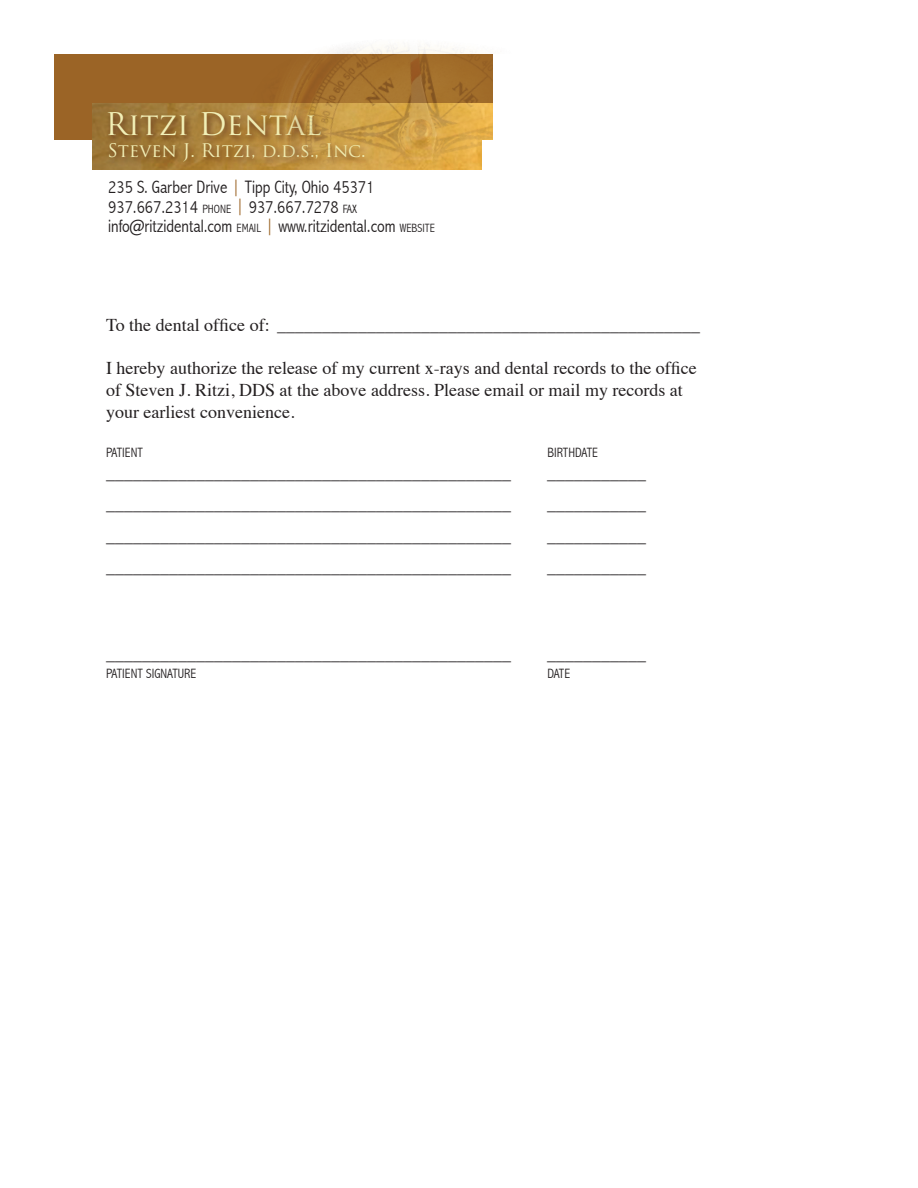
<style>
.page{position:relative;width:918px;height:1188px;background:#fff}
.page>*{position:absolute;margin:0;border:0;box-sizing:border-box;transform-origin:0 0}
.t1{font:30.45px "Trajan Pro";color:#f2f0b7}
.t2{font:18.3px "Trajan Pro";color:#f2f0b7}
.t3{font:18px/21.6px "Times";color:#231f20}
.t4{font:300 condensed 18px/19.5px "Abadi";color:#231f20}
.t5{font:300 condensed 13.5px "Abadi";color:#231f20}
.s1{color:#9b6426}
.s2{font-size:12px}
</style>
<div class="page">
<div style="left:54px;top:54px;width:455px;height:86px;background:#9b6426"></div>
<img style="left:92px;top:103px;width:137px;height:66px">
<svg style="left:104px;top:110px;width:125px;height:60px"></svg>
<img style="left:229px;top:45px;width:264px;height:125px">
<div style="left:493px;top:54px;width:33px;height:472px;background:#fff"></div>
<div style="left:482px;top:140px;width:34px;height:386px;background:#fff"></div>
<h1 class="t1" style="left:105px;top:105px;width:218px">Ritzi Dental</h1>
<p class="t2" style="left:107px;top:139px;width:260px">Steven J. Ritzi, d.d.s., Inc.</p>
<p class="t4" style="left:108px;top:178px;width:328px">235 S. Garber Drive <span class="s1">|</span> Tipp City, Ohio 45371<br>937.667.2314 <span class="s2">PHONE</span> <span class="s1">|</span> 937.667.7278 <span class="s2">FAX </span>info@ritzidental.com <span class="s2">EMAIL</span> <span class="s1">|</span> www.ritzidental.com <span class="s2">WEBSITE</span></p>
<p class="t3" style="left:106px;top:313px;width:595px">To the dental office of: _______________________________________________</p>
<p class="t3" style="left:106px;top:356px;width:592px">I hereby authorize the release of my current x-rays and dental records to the office of Steven J. Ritzi, DDS at the above address. Please email or mail my records at your earliest convenience.</p>
<p class="t5" style="left:106px;top:445px;width:39px">PATIENT</p>
<p class="t5" style="left:547px;top:445px;width:52px">BIRTHDATE</p>
<p class="t3" style="left:106px;top:460px;width:406px">_____________________________________________</p>
<p class="t3" style="left:547px;top:460px;width:100px">___________</p>
<p class="t3" style="left:106px;top:492px;width:406px">_____________________________________________</p>
<p class="t3" style="left:547px;top:492px;width:100px">___________</p>
<p class="t3" style="left:106px;top:523px;width:406px">_____________________________________________</p>
<p class="t3" style="left:547px;top:523px;width:100px">___________</p>
<p class="t3" style="left:106px;top:555px;width:406px">_____________________________________________</p>
<p class="t3" style="left:547px;top:555px;width:100px">___________</p>
<p class="t3" style="left:106px;top:641px;width:406px">_____________________________________________</p>
<p class="t3" style="left:547px;top:641px;width:100px">___________</p>
<p class="t5" style="left:106px;top:665px;width:92px">PATIENT SIGNATURE</p>
<p class="t5" style="left:547px;top:665px;width:24px">DATE</p>
</div>
